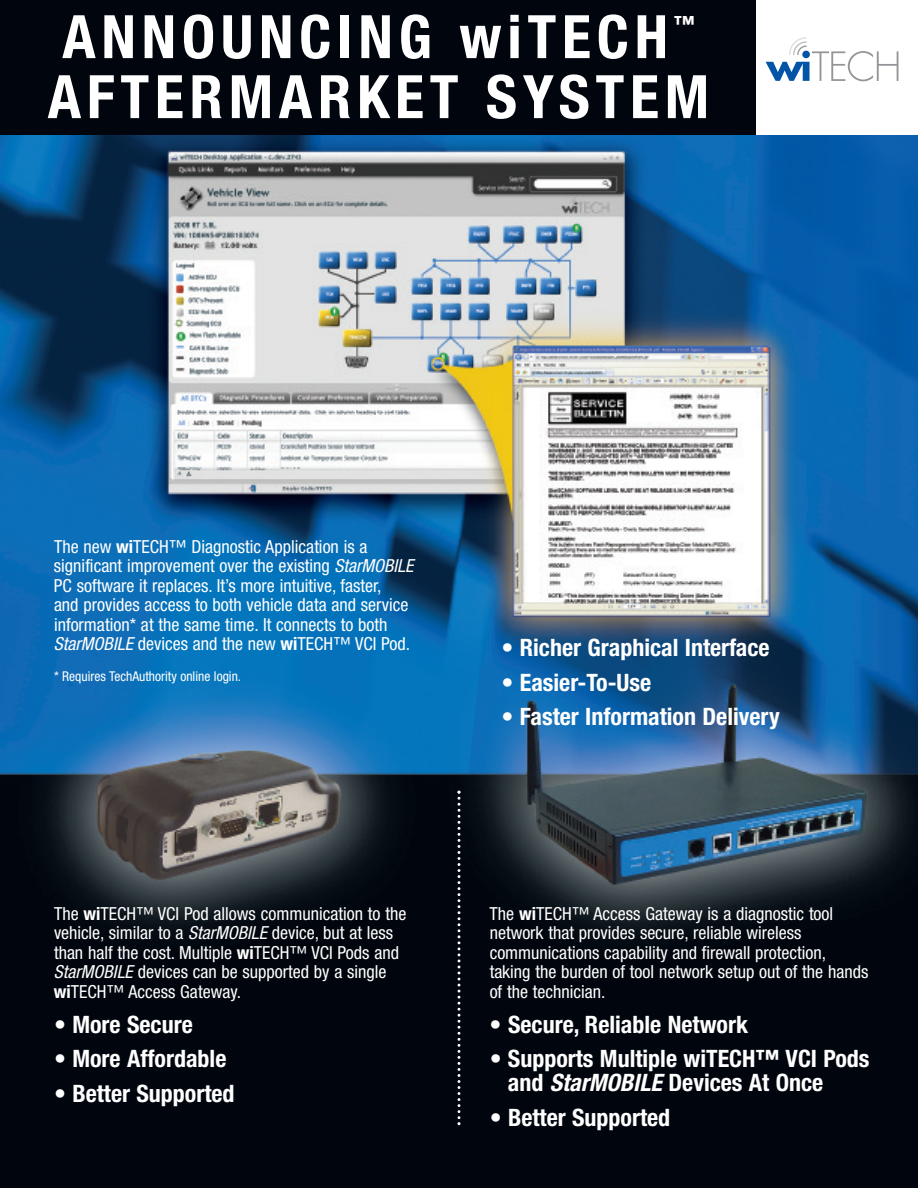
<style>
.page{position:relative;width:918px;height:1188px;background:#fff}
.page>*{position:absolute;margin:0;border:0;box-sizing:border-box;transform-origin:0 0}
.t1{font:700 condensed 60px "Helvetica Neue";letter-spacing:.095em;color:#fff}
.t2{font:700 condensed 24px/24px "Helvetica Neue";color:#fff}
.t3{font:700 condensed 21px "Helvetica Neue";color:#fff}
.t4{font:condensed 18px/19.5px "Helvetica Neue";color:#fff}
.t5{font:condensed 13.5px "Helvetica Neue";color:#fff}
.s1{font-weight:700}
.s2{font-style:italic}
</style>
<div class="page">
<img style="left:0;top:135px;width:918px;height:1053px">
<svg style="left:458px;top:791px;width:3px;height:334px"></svg>
<div style="left:0;top:0;width:756px;height:135px;background:#01060e"></div>
<svg style="left:766px;top:37px;width:132px;height:44px"></svg>
<h1 class="t1" style="left:62px;top:15px;width:607px">ANNOUNCING wiTECH</h1>
<p class="t3" style="left:674px;top:16px;width:22px">™</p>
<h1 class="t1" style="left:48px;top:75px;width:663px">AFTERMARKET SYSTEM</h1>
<p class="t4" style="left:54px;top:538px;width:361px">The new <span class="s1">wi</span>TECH™ Diagnostic Application is a significant improvement over the existing <span class="s2">StarMOBILE </span>PC software it replaces. It’s more intuitive, faster,<br>and provides access to both vehicle data and service information* at the same time. It connects to both <span class="s2">StarMOBILE</span> devices and the new <span class="s1">wi</span>TECH™ VCI Pod.</p>
<p class="t5" style="left:54px;top:671px;width:189px">* Requires TechAuthority online login.</p>
<p class="t4" style="left:54px;top:905px;width:354px">The <span class="s1">wi</span>TECH™ VCI Pod allows communication to the vehicle, similar to a <span class="s2">StarMOBILE</span> device, but at less than half the cost. Multiple <span class="s1">wi</span>TECH™ VCI Pods and <span class="s2">StarMOBILE</span> devices can be supported by a single <span class="s1">wi</span>TECH™ Access Gateway.</p>
<h2 class="t2" style="left:54px;top:1014px;width:140px">• More Secure</h2>
<h2 class="t2" style="left:54px;top:1049px;width:174px">• More Affordable</h2>
<h2 class="t2" style="left:54px;top:1084px;width:182px">• Better Supported</h2>
<h2 class="t2" style="left:501px;top:637px;width:270px">• Richer Graphical Interface</h2>
<h2 class="t2" style="left:501px;top:672px;width:151px">• Easier-To-Use</h2>
<h2 class="t2" style="left:502px;top:707px;width:280px">• Faster Information Delivery</h2>
<p class="t4" style="left:490px;top:905px;width:380px">The <span class="s1">wi</span>TECH™ Access Gateway is a diagnostic tool network that provides secure, reliable wireless communications capability and firewall protection, taking the burden of tool network setup out of the hands of the technician.</p>
<h2 class="t2" style="left:490px;top:1014px;width:260px">• Secure, Reliable Network</h2>
<h2 class="t2" style="left:508px;top:1049px;width:363px;text-indent:-18px">• Supports Multiple wiTECH™ VCI Pods and <span class="s2">StarMOBILE</span> Devices At Once</h2>
<h2 class="t2" style="left:490px;top:1108px;width:182px">• Better Supported</h2>
</div>
